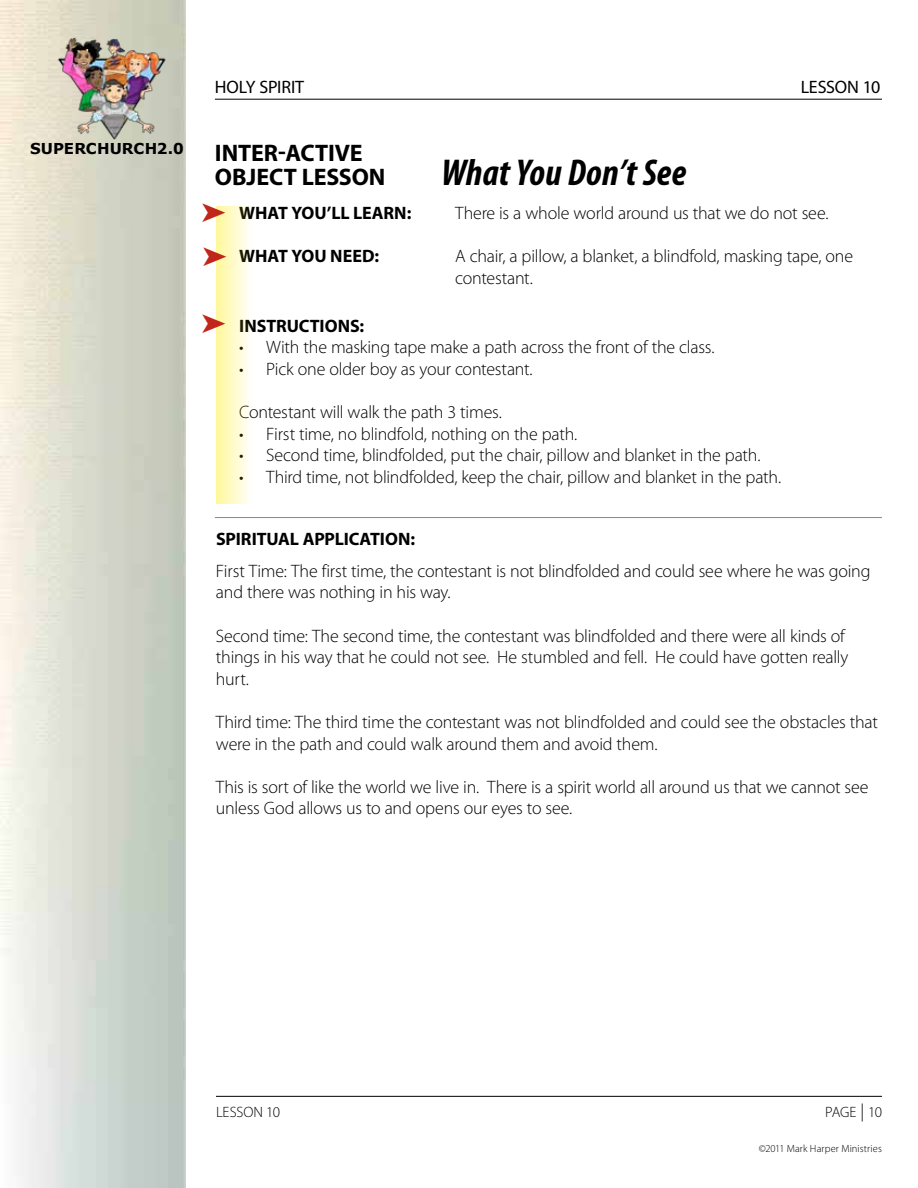
<style>
.page{position:relative;width:918px;height:1188px;background:#fff}
.page>*{position:absolute;margin:0;border:0;box-sizing:border-box;transform-origin:0 0}
.t1{font:italic 700 condensed 37.5px "Myriad Pro";letter-spacing:.005em;color:#000}
.t2{font:700 24px/24px "Myriad Pro";color:#000}
.t3{font:300 18px/21.6px "Myriad Pro";letter-spacing:-.015em;color:#000}
.t4{font:700 18px "Myriad Pro";letter-spacing:-.005em;color:#000}
.t5{font:18px "Myriad Pro";letter-spacing:-.01em;color:#000}
.t6{font:300 15px "Myriad Pro";letter-spacing:-.01em;color:#000}
.t7{font:700 15px "Verdana";letter-spacing:.005em;color:#000}
.t8{font:300 10.5px "Myriad Pro";letter-spacing:.01em;color:#000}
.s1{font-size:18px}
</style>
<div class="page">
<hr style="left:216px;top:1096px;width:666px;height:1px;background:#000">
<hr style="left:215px;top:99px;width:667px;height:1px;background:#000">
<img style="left:36px;top:36px;width:150px;height:104px">
<hr style="left:215px;top:517px;width:667px;height:1px;background:#868787">
<svg style="left:216px;top:206px;width:33px;height:298px"></svg>
<svg style="left:216px;top:206px;width:10px;height:60px"></svg>
<svg style="left:216px;top:314px;width:9px;height:19px"></svg>
<p class="t7" style="left:30px;top:139px;width:155px">SUPERCHURCH2.0</p>
<p class="t5" style="left:215px;top:76px;width:91px">HOLY SPIRIT</p>
<p class="t5" style="left:801px;top:76px;width:81px">LESSON 10</p>
<h2 class="t2" style="left:215px;top:140px;width:135px">INTER-ACTIVE<br>OBJECT LESSO</h2>
<h2 class="t2" style="left:369px;top:164px;width:18px">N</h2>
<h1 class="t1" style="left:441px;top:149px;width:246px">What You Don’t See</h1>
<p class="t4" style="left:239px;top:201px;width:174px">WHAT YOU’LL LEARN:</p>
<p class="t3" style="left:455px;top:202px;width:375px">There is a whole world around us that we do not see.</p>
<p class="t4" style="left:239px;top:244px;width:142px">WHAT YOU NEED:</p>
<p class="t3" style="left:455px;top:245px;width:399px">A chair, a pillow, a blanket, a blindfold, masking tape, one contestant.</p>
<p class="t4" style="left:239px;top:314px;width:126px">INSTRUCTIONS:</p>
<p class="t3" style="left:239px;top:337px;width:477px">• With the masking tape make a path across the front of the class.</p>
<p class="t3" style="left:239px;top:358px;width:295px">• Pick one older boy as your contestant.</p>
<p class="t3" style="left:239px;top:401px;width:264px">Contestant will walk the path 3 times.</p>
<p class="t3" style="left:239px;top:423px;width:340px">• First time, no blindfold, nothing on the path.</p>
<p class="t3" style="left:239px;top:445px;width:523px">• Second time, blindfolded, put the chair, pillow and blanket in the path.</p>
<p class="t3" style="left:239px;top:466px;width:543px">• Third time, not blindfolded, keep the chair, pillow and blanket in the path.</p>
<p class="t4" style="left:216px;top:527px;width:201px">SPI RITUAL APPLICATION:</p>
<p class="t3" style="left:216px;top:560px;width:656px">First Time: The first time, the contestant is not blindfolded and could see where he was going and there was nothing in his way.</p>
<p class="t3" style="left:216px;top:625px;width:634px">Second time: The second time, the contestant was blindfolded and there were all kinds of things in his way that he could not see. He stumbled and fell. He could have gotten really hurt.</p>
<p class="t3" style="left:216px;top:711px;width:663px">Third time: The third time the contestant was not blindfolded and could see the obstacles that were in the path and could walk around them and avoid them.</p>
<p class="t3" style="left:216px;top:776px;width:654px">This is sort of like the world we live in. There is a spirit world all around us that we cannot see unless God allows us to and opens our eyes to see.</p>
<p class="t6" style="left:216px;top:1103px;width:66px">LESSON 10</p>
<p class="t6" style="left:825px;top:1103px;width:58px">PAGE <span class="s1">|</span> 10</p>
<p class="t8" style="left:759px;top:1142px;width:125px">©2011 Mark Harper Ministries</p>
</div>
